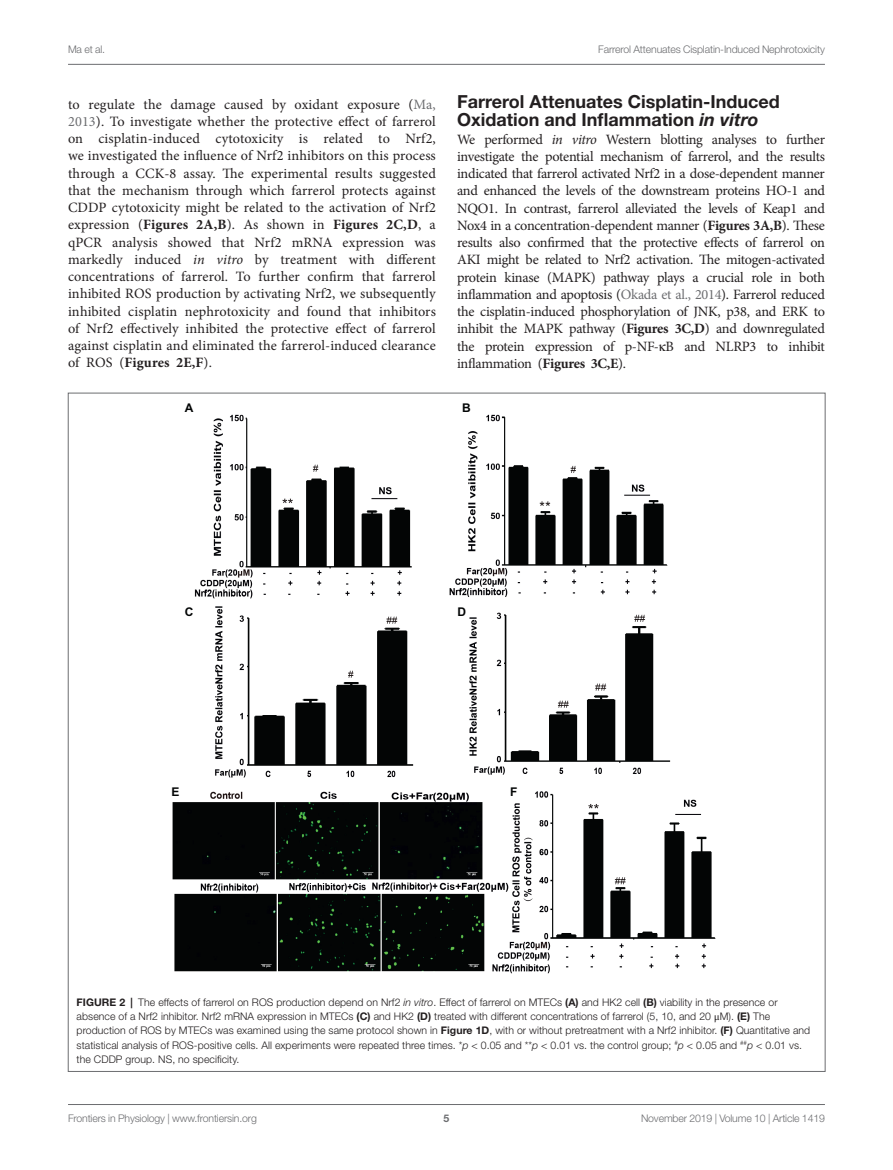
<style>
.page{position:relative;width:893px;height:1170px;background:#fff}
.page>*{position:absolute;margin:0;border:0;box-sizing:border-box;transform-origin:0 0}
.HEAD_2{font:700 18px/18.8px "Helvetica Neue LT Std";color:#231f20}
.TEXT_FLUSH{font:14.25px/17.2px "Minion Pro";letter-spacing:-.01em;color:#231f20;text-align:justify}
.t1{font:700 12px "Arial";color:#030505}
.FIG_LEG{font:300 10.5px/14.2px "Helvetica Neue LT Std";letter-spacing:.005em;color:#231f20}
.t2{font:300 10.5px "Helvetica Neue LT Std";letter-spacing:-.015em;color:#6c6d70}
.t3{font:700 10.5px "Helvetica Neue LT Std";color:#6c6d70}
.s1{color:#6c6d70}
.s2{font-weight:700}
.s3{font-style:italic}
.s4{font-family:"STIX General"}
.s5{font-family:"STIX General";font-weight:400}
</style>
<div class="page">
<hr style="left:68px;top:64px;width:757px;height:1px;background:#6c6d70">
<hr style="left:68px;top:1104px;width:757px;height:1px;background:#6c6d70">
<img style="left:172px;top:414px;width:544px;height:560px">
<p class="t2" style="left:68px;top:42px;width:39px">Ma et al.</p>
<p class="t2" style="left:598px;top:42px;width:228px">Farrerol Attenuates Cisplatin-Induced Nephrotoxicity</p>
<p class="TEXT_FLUSH" style="left:68px;top:95px;width:369px">to regulate the damage caused by oxidant exposure (<span class="s1">Ma, 2013</span>). To investigate whether the protective effect of farrerol on cisplatin-induced cytotoxicity is related to Nrf2, we investigated the influence of Nrf2 inhibitors on this process through a CCK-8 assay. The experimental results suggested that the mechanism through which farrerol protects against CDDP cytotoxicity might be related to the activation of Nrf2 expression (<span class="s2">Figures 2A,B</span>). As shown in <span class="s2">Figures 2C,D</span>, a qPCR analysis showed that Nrf2 mRNA expression was markedly induced <span class="s3">in vitro</span> by treatment with different concentrations of farrerol. To further confirm that farrerol inhibited ROS production by activating Nrf2, we subsequently inhibited cisplatin nephrotoxicity and found that inhibitors of Nrf2 effectively inhibited the protective effect of farrerol against cisplatin and eliminated the farrerol-induced clearance of ROS (<span class="s2">Figures 2E,F</span>).</p>
<p class="HEAD_2" style="left:457px;top:91px;width:324px">Farrerol Attenuates Cisplatin-Induced<br>Oxidation and Inflammation <span class="s3">in vitro</span></p>
<p class="TEXT_FLUSH" style="left:457px;top:130px;width:369px">We performed <span class="s3">in vitro</span> Western blotting analyses to further investigate the potential mechanism of farrerol, and the results indicated that farrerol activated Nrf2 in a dose-dependent manner and enhanced the levels of the downstream proteins HO-1 and NQO1. In contrast, farrerol alleviated the levels of Keap1 and Nox4 in a concentration-dependent manner (<span class="s2">Figures 3A,B</span>). These results also confirmed that the protective effects of farrerol on AKI might be related to Nrf2 activation. The mitogen-activated protein kinase (MAPK) pathway plays a crucial role in both inflammation and apoptosis (<span class="s1">Okada et al., 2014</span>). Farrerol reduced the cisplatin-induced phosphorylation of JNK, p38, and ERK to inhibit the MAPK pathway (<span class="s2">Figures 3C,D</span>) and downregulated the protein expression of p-NF-<span class="s4">κ</span>B and NLRP3 to inhibit inflammation (<span class="s2">Figures 3C,E</span>).</p>
<p class="t1" style="left:185px;top:399px;width:10px">A</p>
<p class="t1" style="left:462px;top:399px;width:10px">B</p>
<p class="t1" style="left:185px;top:603px;width:10px">C</p>
<p class="t1" style="left:457px;top:603px;width:10px">D</p>
<p class="t1" style="left:172px;top:784px;width:10px">E</p>
<p class="t1" style="left:510px;top:784px;width:9px">F</p>
<p class="FIG_LEG" style="left:77px;top:994px;width:735px"><span class="s2">FIGURE 2 |</span> The effects of farrerol on ROS production depend on Nrf2 <span class="s3">in vitro</span>. Effect of farrerol on MTECs <span class="s2">(A)</span> and HK2 cell <span class="s2">(B)</span> viability in the presence or absence of a Nrf2 inhibitor. Nrf2 mRNA expression in MTECs <span class="s2">(C)</span> and HK2 <span class="s2">(D)</span> treated with different concentrations of farrerol (5, 10, and 20 <span class="s5">μ</span>M). <span class="s2">(E)</span> The production of ROS by MTECs was examined using the same protocol shown in <span class="s2">Figure 1D</span>, with or without pretreatment with a Nrf2 inhibitor. <span class="s2">(F)</span> Quantitative and statistical analysis of ROS-positive cells. All experiments were repeated three times. *<span class="s3">p</span> &lt; 0.05 and **<span class="s3">p</span> &lt; 0.01 vs. the control group; <sup>#</sup><span class="s3">p</span> &lt; 0.05 and <sup>##</sup><span class="s3">p</span> &lt; 0.01 vs. the CDDP group. NS, no specificity.</p>
<p class="t2" style="left:68px;top:1111px;width:190px">Frontiers in Physiology | www.frontiersin.org</p>
<p class="t3" style="left:444px;top:1111px;width:7px">5</p>
<p class="t2" style="left:641px;top:1111px;width:185px">November 2019 | Volume 10 | Article 1419</p>
</div>
